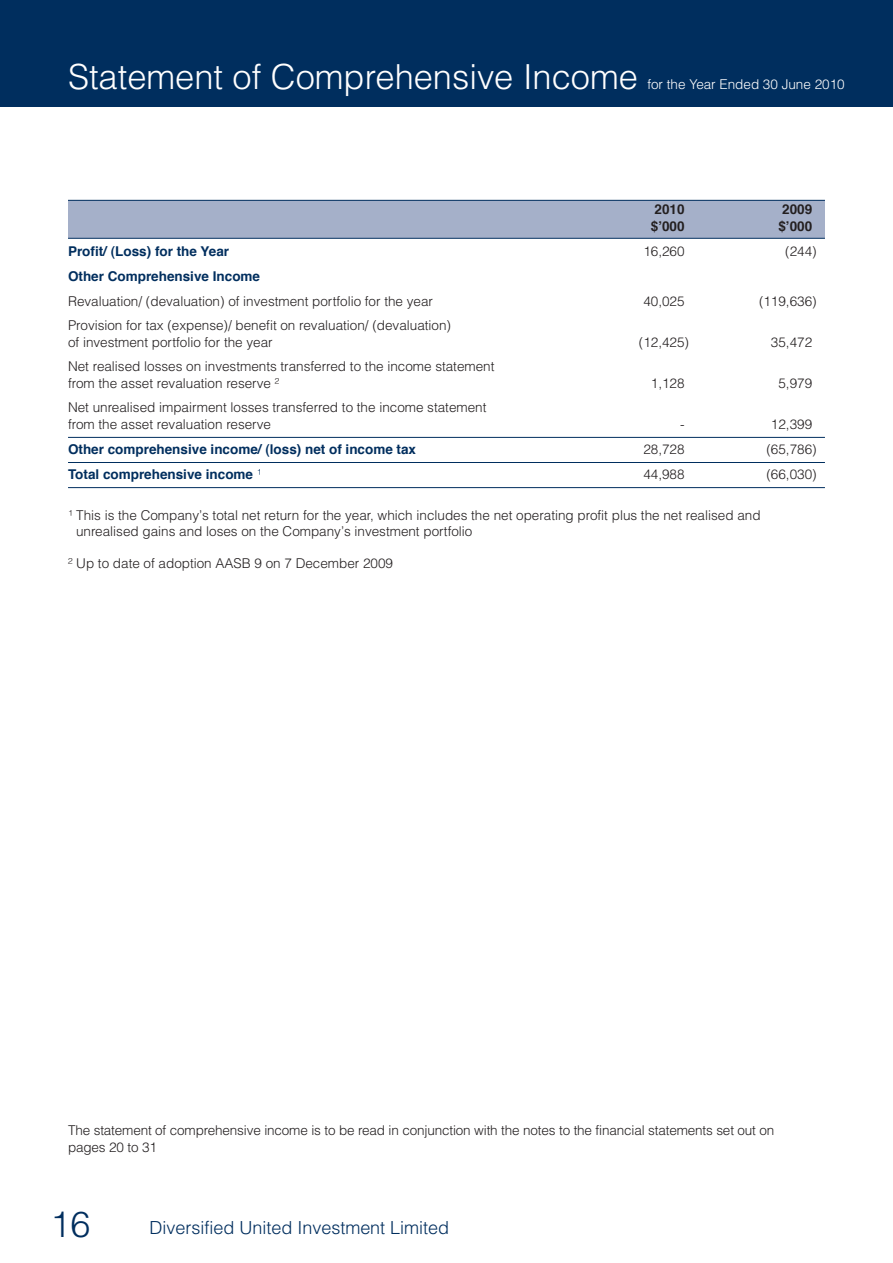
<style>
.page{position:relative;width:893px;height:1263px;background:#fff}
.page>*{position:absolute;margin:0;border:0;box-sizing:border-box;transform-origin:0 0}
.t1{font:300 36px "Helvetica";color:#002e5e}
.t2{font:300 34.5px "Helvetica";color:#fff}
.t3{font:300 18px "Helvetica";color:#002e5e}
.t4{font:300 13.5px/16.2px "Helvetica";color:#231f20}
.t5{font:700 13.5px "Helvetica";color:#002e5e}
.t6{font:300 13.5px "Helvetica";color:#fff}
.t7{font:700 13.5px "Helvetica";color:#231f20}
.s1{font-weight:300}
</style>
<div class="page">
<div style="left:68px;top:200px;width:757px;height:38px;background:#a5b0c9"></div>
<hr style="left:68px;top:238px;width:757px;height:1px;background:#002e5e">
<hr style="left:68px;top:200px;width:757px;height:1px;background:#002e5e">
<div style="left:0;top:0;width:893px;height:106px;background:#002e5e"></div>
<hr style="left:68px;top:437px;width:757px;height:1px;background:#002e5e">
<hr style="left:68px;top:462px;width:757px;height:1px;background:#002e5e">
<hr style="left:68px;top:487px;width:757px;height:1px;background:#002e5e">
<h2 class="t2" style="left:68px;top:64px;width:571px">Statement of Comprehensive Income</h2>
<p class="t6" style="left:647px;top:79px;width:199px">for the Year Ended 30 June 2010</p>
<p class="t7" style="left:655px;top:204px;width:32px">2010</p>
<p class="t7" style="left:782px;top:204px;width:32px">2009</p>
<p class="t7" style="left:651px;top:220px;width:35px">$’000</p>
<p class="t7" style="left:778px;top:220px;width:35px">$’000</p>
<p class="t5" style="left:68px;top:246px;width:163px">Profit/ (Loss) for the Year</p>
<p class="t4" style="left:643px;top:244px;width:43px">16,260</p>
<p class="t4" style="left:785px;top:244px;width:33px">(244)</p>
<p class="t5" style="left:68px;top:271px;width:194px">Other Comprehensive Income</p>
<p class="t4" style="left:68px;top:294px;width:366px">Revaluation/ (devaluation) of investment portfolio for the year</p>
<p class="t4" style="left:643px;top:294px;width:43px">40,025</p>
<p class="t4" style="left:759px;top:294px;width:59px">(119,636)</p>
<p class="t4" style="left:68px;top:319px;width:384px">Provision for tax (expense)/ benefit on revaluation/ (devaluation) of investment portfolio for the year</p>
<p class="t4" style="left:639px;top:335px;width:52px">(12,425)</p>
<p class="t4" style="left:771px;top:335px;width:43px">35,472</p>
<p class="t4" style="left:68px;top:360px;width:428px">Net realised losses on investments transferred to the income statement from the asset revaluation reserve ²</p>
<p class="t4" style="left:68px;top:401px;width:420px">Net unrealised impairment losses transferred to the income statement from the asset revaluation reserve</p>
<p class="t4" style="left:651px;top:376px;width:35px">1,128</p>
<p class="t4" style="left:778px;top:376px;width:35px">5,979</p>
<p class="t4" style="left:680px;top:417px;width:6px">-</p>
<p class="t4" style="left:771px;top:417px;width:43px">12,399</p>
<p class="t5" style="left:68px;top:443px;width:350px">Other comprehensive income/ (loss) net of income tax</p>
<p class="t4" style="left:643px;top:442px;width:43px">28,728</p>
<p class="t4" style="left:766px;top:442px;width:52px">(65,786)</p>
<p class="t5" style="left:68px;top:468px;width:195px">Total comprehensive income <span class="s1">¹</span></p>
<p class="t4" style="left:643px;top:467px;width:43px">44,988</p>
<p class="t4" style="left:766px;top:467px;width:52px">(66,030)</p>
<p class="t4" style="left:76px;top:508px;width:686px;text-indent:-8px">¹ This is the Company’s total net return for the year, which includes the net operating profit plus the net realised and unrealised gains and loses on the Company’s investment portfolio</p>
<p class="t4" style="left:68px;top:557px;width:327px">² Up to date of adoption AASB 9 on 7 December 2009</p>
<p class="t4" style="left:68px;top:1124px;width:708px">The statement of comprehensive income is to be read in conjunction with the notes to the financial statements set out on pages 20 to 31</p>
<h1 class="t1" style="left:50px;top:1211px;width:41px">16</h1>
<h3 class="t3" style="left:150px;top:1221px;width:301px">Diversified United Investment Limited</h3>
</div>
